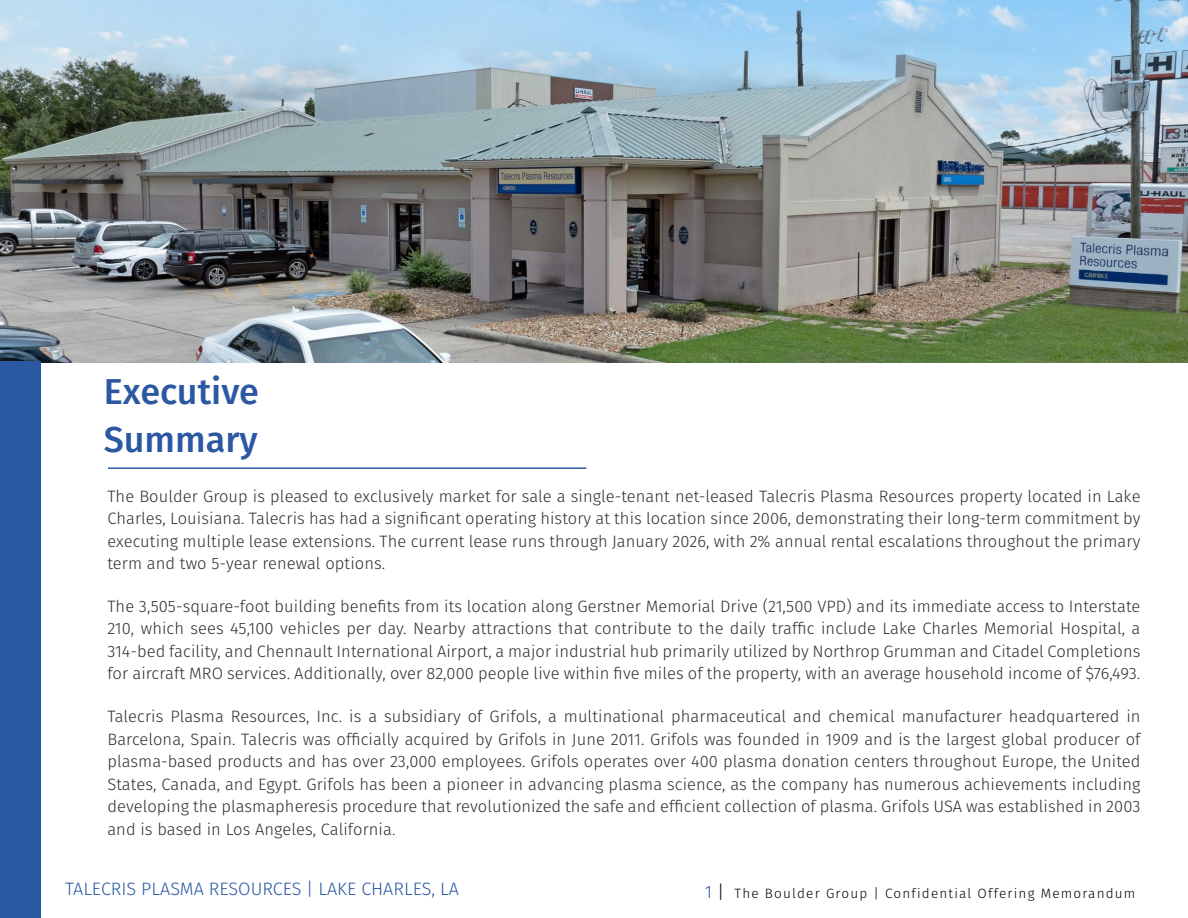
<style>
.page{position:relative;width:1188px;height:918px;background:#fff}
.page>*{position:absolute;margin:0;border:0;box-sizing:border-box;transform-origin:0 0}
.t1{font:500 36px/48px "Fira Sans";color:#2b58a2}
.t2{font:300 18px "Fira Sans";color:#2b58a2}
.t3{font:300 16.5px/22.5px "Fira Sans";letter-spacing:.005em;color:#2e2e2f;text-align:justify}
.t4{font:300 13.5px "Fira Sans";letter-spacing:.09em;color:#000}
.s1{font-size:18px;color:#2b58a2}
.s2{font-size:18px}
</style>
<div class="page">
<img style="left:0;top:0;width:1188px;height:363px">
<div style="left:0;top:362px;width:41px;height:556px;background:#2b58a2"></div>
<hr style="left:108px;top:467px;width:478px;height:2px;background:#2b58a2">
<h1 class="t1" style="left:104px;top:366px;width:157px">Executive<br>Summary</h1>
<p class="t3" style="left:107px;top:485px;width:1035px">The Boulder Group is pleased to exclusively market for sale a single-tenant net-leased Talecris Plasma Resources property located in Lake Charles, Louisiana. Talecris has had a significant operating history at this location since 2006, demonstrating their long-term commitment by executing multiple lease extensions. The current lease runs through January 2026, with 2% annual rental escalations throughout the primary term and two 5-year renewal options.</p>
<p class="t3" style="left:107px;top:595px;width:1035px">The 3,505-square-foot building benefits from its location along Gerstner Memorial Drive (21,500 VPD) and its immediate access to Interstate 210, which sees 45,100 vehicles per day. Nearby attractions that contribute to the daily traffic include Lake Charles Memorial Hospital, a 314-bed facility, and Chennault International Airport, a major industrial hub primarily utilized by Northrop Grumman and Citadel Completions for aircraft MRO services. Additionally, over 82,000 people live within five miles of the property, with an average household income of $76,493.</p>
<p class="t3" style="left:107px;top:705px;width:1035px">Talecris Plasma Resources, Inc. is a subsidiary of Grifols, a multinational pharmaceutical and chemical manufacturer headquartered in Barcelona, Spain. Talecris was officially acquired by Grifols in June 2011. Grifols was founded in 1909 and is the largest global producer of plasma-based products and has over 23,000 employees. Grifols operates over 400 plasma donation centers throughout Europe, the United States, Canada, and Egypt. Grifols has been a pioneer in advancing plasma science, as the company has numerous achievements including developing the plasmapheresis procedure that revolutionized the safe and efficient collection of plasma. Grifols USA was established in 2003 and is based in Los Angeles, California.</p>
<p class="t2" style="left:65px;top:876px;width:395px">TALECRIS PLASMA RESOURCES | LAKE CHARLES, LA</p>
<p class="t4" style="left:705px;top:884px;width:432px"><span class="s1">1</span> <span class="s2">|</span> The Boulder Group | Confidential Offering Memorandum</p>
</div>
